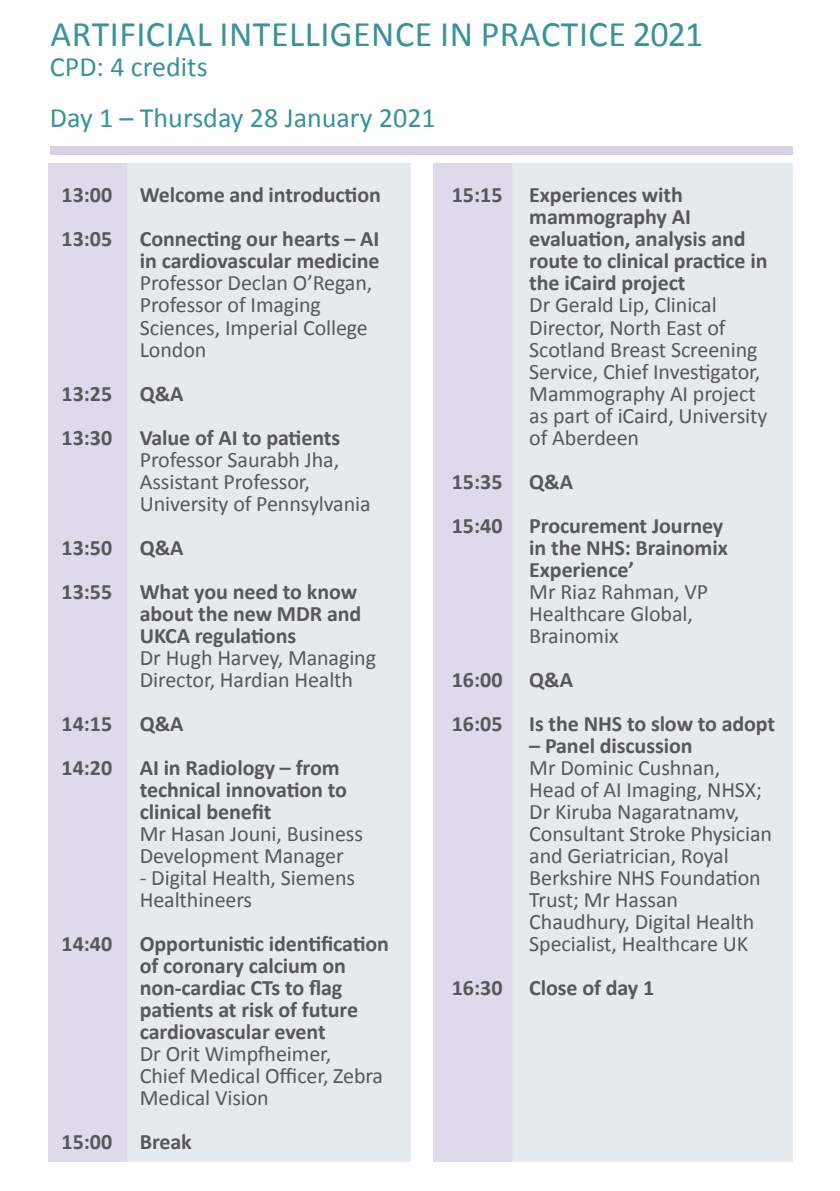
<style>
.page{position:relative;width:840px;height:1191px;background:#fff}
.page>*{position:absolute;margin:0;border:0;box-sizing:border-box;transform-origin:0 0}
.t1{font:36px "Calibri";letter-spacing:.015em;color:#37939b}
.t2{font:28px "Calibri";color:#37939b}
.t3{font:22px/22px "Calibri";letter-spacing:-.005em;color:#57585a}
.t4{font:700 22px/22px "Calibri";letter-spacing:-.005em;color:#57585a}
</style>
<div class="page">
<div style="left:48px;top:164px;width:80px;height:998px;background:#dfdaeb"></div>
<div style="left:127px;top:164px;width:283px;height:998px;background:#e3e9eb"></div>
<div style="left:432px;top:164px;width:80px;height:998px;background:#dfdaeb"></div>
<div style="left:512px;top:164px;width:280px;height:998px;background:#e3e9eb"></div>
<div style="left:50px;top:146px;width:742px;height:9px;background:#d8d1e6"></div>
<p class="t1" style="left:51px;top:11px;width:654px">ARTIFICIAL INTELLIGENCE IN PRACTICE 2021</p>
<p class="t2" style="left:50px;top:49px;width:159px">CPD: 4 credits</p>
<p class="t2" style="left:50px;top:100px;width:387px">Day 1 – Thursday 28 January 2021</p>
<p class="t4" style="left:61px;top:184px;width:52px">13:00</p>
<p class="t4" style="left:61px;top:228px;width:52px">13:05</p>
<p class="t4" style="left:61px;top:382px;width:52px">13:25</p>
<p class="t4" style="left:61px;top:426px;width:52px">13:30</p>
<p class="t4" style="left:61px;top:536px;width:52px">13:50</p>
<p class="t4" style="left:61px;top:580px;width:52px">13:55</p>
<p class="t4" style="left:61px;top:712px;width:52px">14:15</p>
<p class="t4" style="left:61px;top:756px;width:52px">14:20</p>
<p class="t4" style="left:61px;top:932px;width:52px">14:40</p>
<p class="t4" style="left:61px;top:1130px;width:52px">15:00</p>
<p class="t4" style="left:140px;top:184px;width:242px">Welcome and introduction</p>
<p class="t4" style="left:140px;top:228px;width:241px">Connecting our hearts – AI in cardiovascular medicine</p>
<p class="t3" style="left:140px;top:272px;width:234px">Professor Declan O’Regan,<br>Professor of Imaging<br>Sciences, Imperial College<br>London</p>
<p class="t4" style="left:140px;top:382px;width:45px">Q&amp;A</p>
<p class="t4" style="left:140px;top:426px;width:202px">Value of AI to patients</p>
<p class="t3" style="left:140px;top:448px;width:232px">Professor Saurabh Jha,<br>Assistant Professor,<br>University of Pennsylvania</p>
<p class="t4" style="left:140px;top:536px;width:45px">Q&amp;A</p>
<p class="t4" style="left:140px;top:580px;width:223px">What you need to know about the new MDR and<br>UKCA regulations</p>
<p class="t3" style="left:140px;top:646px;width:238px">Dr Hugh Harvey, Managing<br>Director, Hardian Health</p>
<p class="t4" style="left:140px;top:712px;width:45px">Q&amp;A</p>
<p class="t4" style="left:140px;top:756px;width:208px">AI in Radiology – from technical innovation to clinical benefit</p>
<p class="t3" style="left:140px;top:822px;width:224px">Mr Hasan Jouni, Business<br>Development Manager</p>
<p class="t3" style="left:140px;top:866px;width:217px">- Digital Health, Siemens<br>Healthineers</p>
<p class="t4" style="left:140px;top:932px;width:251px">Opportunistic identification of coronary calcium on non-cardiac CTs to flag patients at risk of future cardiovascular event</p>
<p class="t3" style="left:140px;top:1042px;width:193px">Dr Orit Wimpfheimer,</p>
<p class="t3" style="left:140px;top:1064px;width:245px">Chief Medical Officer, Zebra<br>Medical Vision</p>
<p class="t4" style="left:140px;top:1130px;width:53px">Break</p>
<p class="t4" style="left:451px;top:184px;width:52px">15:15</p>
<p class="t4" style="left:451px;top:470px;width:52px">15:35</p>
<p class="t4" style="left:451px;top:514px;width:52px">15:40</p>
<p class="t4" style="left:451px;top:668px;width:52px">16:00</p>
<p class="t4" style="left:451px;top:712px;width:52px">16:05</p>
<p class="t4" style="left:451px;top:976px;width:52px">16:30</p>
<p class="t4" style="left:529px;top:184px;width:239px">Experiences with mammography AI evaluation, analysis and route to clinical practice in the iCaird project</p>
<p class="t3" style="left:529px;top:294px;width:239px">Dr Gerald Lip, Clinical<br>Director, North East of<br>Scotland Breast Screening<br>Service, Chief Investigator,<br>Mammography AI project as part of iCaird, University of Aberdeen</p>
<p class="t4" style="left:529px;top:470px;width:45px">Q&amp;A</p>
<p class="t4" style="left:529px;top:514px;width:200px">Procurement Journey in the NHS: Brainomix<br>Experience’</p>
<p class="t3" style="left:529px;top:580px;width:180px">Mr Riaz Rahman, VP<br>Healthcare Global,<br>Brainomix</p>
<p class="t4" style="left:529px;top:668px;width:45px">Q&amp;A</p>
<p class="t4" style="left:529px;top:712px;width:247px">Is the NHS to slow to adopt</p>
<p class="t4" style="left:529px;top:734px;width:165px">– Panel discussion</p>
<p class="t3" style="left:529px;top:756px;width:244px">Mr Dominic Cushnan,<br>Head of AI Imaging, NHSX;<br>Dr Kiruba Nagaratnamv,<br>Consultant Stroke Physician and Geriatrician, Royal<br>Berkshire NHS Foundation<br>Trust; Mr Hassan<br>Chaudhury, Digital Health<br>Specialist, Healthcare UK</p>
<p class="t4" style="left:529px;top:976px;width:126px">Close of day 1</p>
</div>
